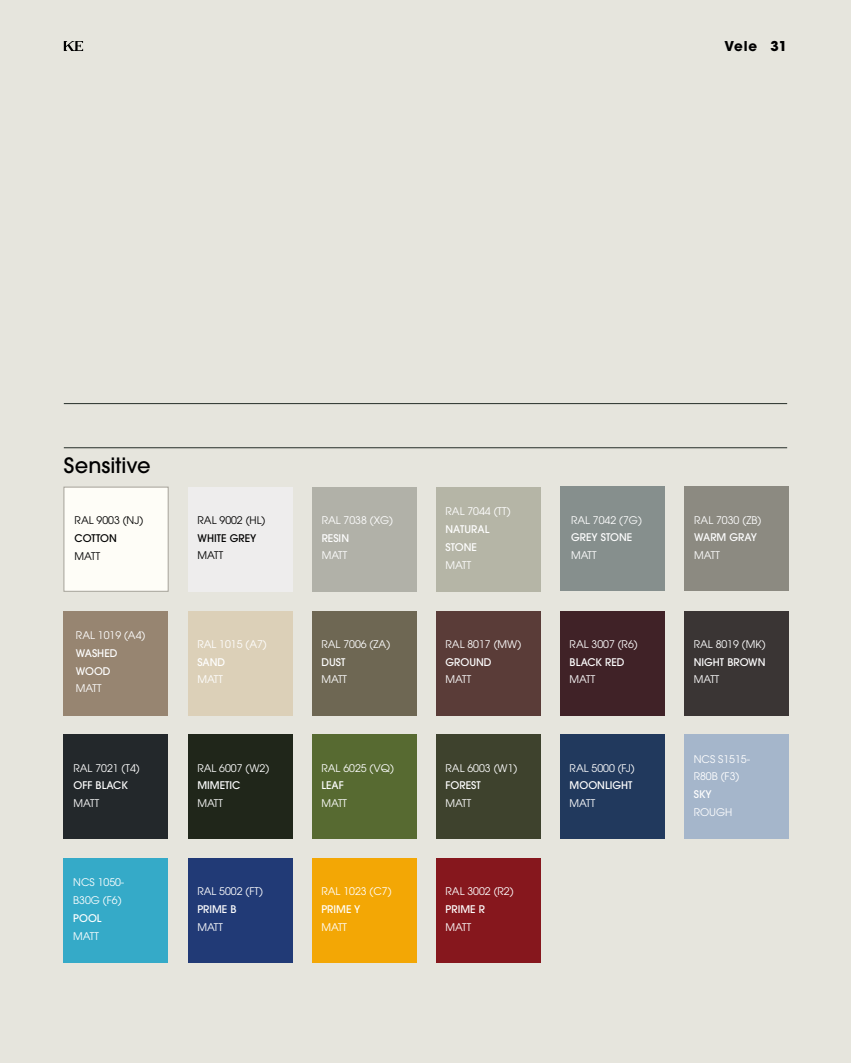
<style>
.page{position:relative;width:851px;height:1063px;background:#fff}
.page>*{position:absolute;margin:0;border:0;box-sizing:border-box;transform-origin:0 0}
.t1{font:500 21px "ITC Avant Garde Pro";color:#000}
.t2{font:700 13.5px "ITC Avant Garde Pro";letter-spacing:.04em;color:#000}
.t3{font:10.5px/17.9px "ITC Avant Garde Pro";color:#fff}
.t4{font:500 10.5px/17.9px "ITC Avant Garde Pro";color:#fff}
.t5{font:10.5px "ITC Avant Garde Pro";color:#000}
.t6{font:500 10.5px "ITC Avant Garde Pro";color:#000}
</style>
<div class="page">
<div style="left:0;top:0;width:850px;height:1063px;background:#e6e5dd"></div>
<hr style="left:64px;top:403px;width:723px;height:1px;background:#252e28">
<hr style="left:64px;top:448px;width:723px;height:1px;background:#252e28">
<div style="left:312px;top:859px;width:104px;height:104px;background:#f3a705"></div>
<div style="left:436px;top:859px;width:104px;height:104px;background:#86171d"></div>
<div style="left:188px;top:859px;width:104px;height:104px;background:#213a76"></div>
<div style="left:64px;top:859px;width:104px;height:104px;background:#35aac8"></div>
<div style="left:560px;top:735px;width:104px;height:104px;background:#21395d"></div>
<div style="left:684px;top:735px;width:104px;height:104px;background:#a5b6cb"></div>
<div style="left:312px;top:735px;width:104px;height:104px;background:#576a31"></div>
<div style="left:436px;top:735px;width:104px;height:104px;background:#3e422d"></div>
<div style="left:560px;top:611px;width:104px;height:104px;background:#402227"></div>
<div style="left:188px;top:735px;width:104px;height:104px;background:#20261a"></div>
<div style="left:436px;top:611px;width:104px;height:104px;background:#5a3c38"></div>
<div style="left:684px;top:611px;width:104px;height:104px;background:#3a3534"></div>
<div style="left:312px;top:611px;width:104px;height:104px;background:#6e6753"></div>
<div style="left:64px;top:735px;width:104px;height:104px;background:#23282b"></div>
<div style="left:312px;top:487px;width:104px;height:104px;background:#b1b1a8"></div>
<div style="left:436px;top:487px;width:104px;height:104px;background:#b5b5a6"></div>
<div style="left:684px;top:487px;width:104px;height:104px;background:#8c8a81"></div>
<div style="left:560px;top:487px;width:104px;height:104px;background:#868f8d"></div>
<div style="left:64px;top:487px;width:104px;height:104px;background:#fefdf7;border:1px solid #a5a299"></div>
<div style="left:188px;top:487px;width:104px;height:104px;background:#eeeded"></div>
<div style="left:64px;top:611px;width:104px;height:104px;background:#978571"></div>
<div style="left:188px;top:611px;width:104px;height:104px;background:#dcd0b8"></div>
<svg style="left:64px;top:41px;width:19px;height:10px"></svg>
<p class="t2" style="left:724px;top:37px;width:64px">Vele 31</p>
<h1 class="t1" style="left:64px;top:452px;width:88px">Sensitive</h1>
<p class="t5" style="left:75px;top:513px;width:70px">RAL 9003 (NJ)</p>
<p class="t6" style="left:75px;top:531px;width:44px">COTTON</p>
<p class="t5" style="left:75px;top:549px;width:27px">MATT</p>
<p class="t3" style="left:76px;top:626px;width:71px">RAL 1019 (A4)</p>
<p class="t4" style="left:76px;top:644px;width:43px">WASHED<br>WOOD</p>
<p class="t3" style="left:76px;top:679px;width:27px">MATT</p>
<p class="t3" style="left:73px;top:759px;width:68px">RAL 7021 (T4)</p>
<p class="t4" style="left:73px;top:777px;width:56px">OFF BLACK</p>
<p class="t3" style="left:73px;top:794px;width:27px">MATT</p>
<p class="t3" style="left:73px;top:874px;width:53px">NCS 1050-<br>B30G (F6)</p>
<p class="t4" style="left:73px;top:909px;width:30px">POOL</p>
<p class="t3" style="left:73px;top:927px;width:27px">MATT</p>
<p class="t5" style="left:197px;top:513px;width:69px">RAL 9002 (HL)</p>
<p class="t6" style="left:197px;top:531px;width:60px">WHITE GREY</p>
<p class="t5" style="left:197px;top:549px;width:27px">MATT</p>
<p class="t3" style="left:197px;top:635px;width:71px">RAL 1015 (A7)</p>
<p class="t4" style="left:197px;top:653px;width:29px">SAND</p>
<p class="t3" style="left:197px;top:671px;width:27px">MATT</p>
<p class="t3" style="left:197px;top:759px;width:73px">RAL 6007 (W2)</p>
<p class="t4" style="left:197px;top:777px;width:44px">MIMETIC</p>
<p class="t3" style="left:197px;top:794px;width:27px">MATT</p>
<p class="t3" style="left:197px;top:882px;width:67px">RAL 5002 (FT)</p>
<p class="t4" style="left:197px;top:900px;width:41px">PRIME B</p>
<p class="t3" style="left:197px;top:918px;width:27px">MATT</p>
<p class="t3" style="left:321px;top:511px;width:73px">RAL 7038 (XG)</p>
<p class="t4" style="left:321px;top:529px;width:29px">RESIN</p>
<p class="t3" style="left:321px;top:547px;width:27px">MATT</p>
<p class="t3" style="left:321px;top:635px;width:70px">RAL 7006 (ZA)</p>
<p class="t4" style="left:321px;top:653px;width:25px">DUST</p>
<p class="t3" style="left:321px;top:671px;width:27px">MATT</p>
<p class="t3" style="left:321px;top:759px;width:74px">RAL 6025 (VQ)</p>
<p class="t4" style="left:321px;top:777px;width:24px">LEAF</p>
<p class="t3" style="left:321px;top:794px;width:27px">MATT</p>
<p class="t3" style="left:321px;top:882px;width:72px">RAL 1023 (C7)</p>
<p class="t4" style="left:321px;top:900px;width:40px">PRIME Y</p>
<p class="t3" style="left:321px;top:918px;width:27px">MATT</p>
<p class="t3" style="left:445px;top:502px;width:67px">RAL 7044 (TT)</p>
<p class="t4" style="left:445px;top:520px;width:45px">NATURAL<br>STONE</p>
<p class="t3" style="left:445px;top:556px;width:27px">MATT</p>
<p class="t3" style="left:445px;top:635px;width:77px">RAL 8017 (MW)</p>
<p class="t4" style="left:445px;top:653px;width:48px">GROUND</p>
<p class="t3" style="left:445px;top:671px;width:27px">MATT</p>
<p class="t3" style="left:445px;top:759px;width:73px">RAL 6003 (W1)</p>
<p class="t4" style="left:445px;top:777px;width:37px">FOREST</p>
<p class="t3" style="left:445px;top:794px;width:27px">MATT</p>
<p class="t3" style="left:445px;top:882px;width:70px">RAL 3002 (R2)</p>
<p class="t4" style="left:445px;top:900px;width:41px">PRIME R</p>
<p class="t3" style="left:445px;top:918px;width:27px">MATT</p>
<p class="t3" style="left:571px;top:511px;width:72px">RAL 7042 (7G)</p>
<p class="t4" style="left:571px;top:529px;width:63px">GREY STONE</p>
<p class="t3" style="left:571px;top:546px;width:27px">MATT</p>
<p class="t3" style="left:569px;top:635px;width:70px">RAL 3007 (R6)</p>
<p class="t4" style="left:569px;top:653px;width:56px">BLACK RED</p>
<p class="t3" style="left:569px;top:671px;width:27px">MATT</p>
<p class="t3" style="left:569px;top:759px;width:67px">RAL 5000 (FJ)</p>
<p class="t4" style="left:569px;top:777px;width:64px">MOONLIGHT</p>
<p class="t3" style="left:569px;top:794px;width:27px">MATT</p>
<p class="t3" style="left:694px;top:511px;width:68px">RAL 7030 (ZB)</p>
<p class="t4" style="left:694px;top:529px;width:64px">WARM GRAY</p>
<p class="t3" style="left:694px;top:546px;width:27px">MATT</p>
<p class="t3" style="left:693px;top:635px;width:73px">RAL 8019 (MK)</p>
<p class="t4" style="left:693px;top:653px;width:73px">NIGHT BROWN</p>
<p class="t3" style="left:693px;top:671px;width:27px">MATT</p>
<p class="t3" style="left:693px;top:750px;width:58px">NCS S1515-<br>R80B (F3)</p>
<p class="t4" style="left:693px;top:785px;width:19px">SKY</p>
<p class="t3" style="left:693px;top:803px;width:40px">ROUGH</p>
</div>
